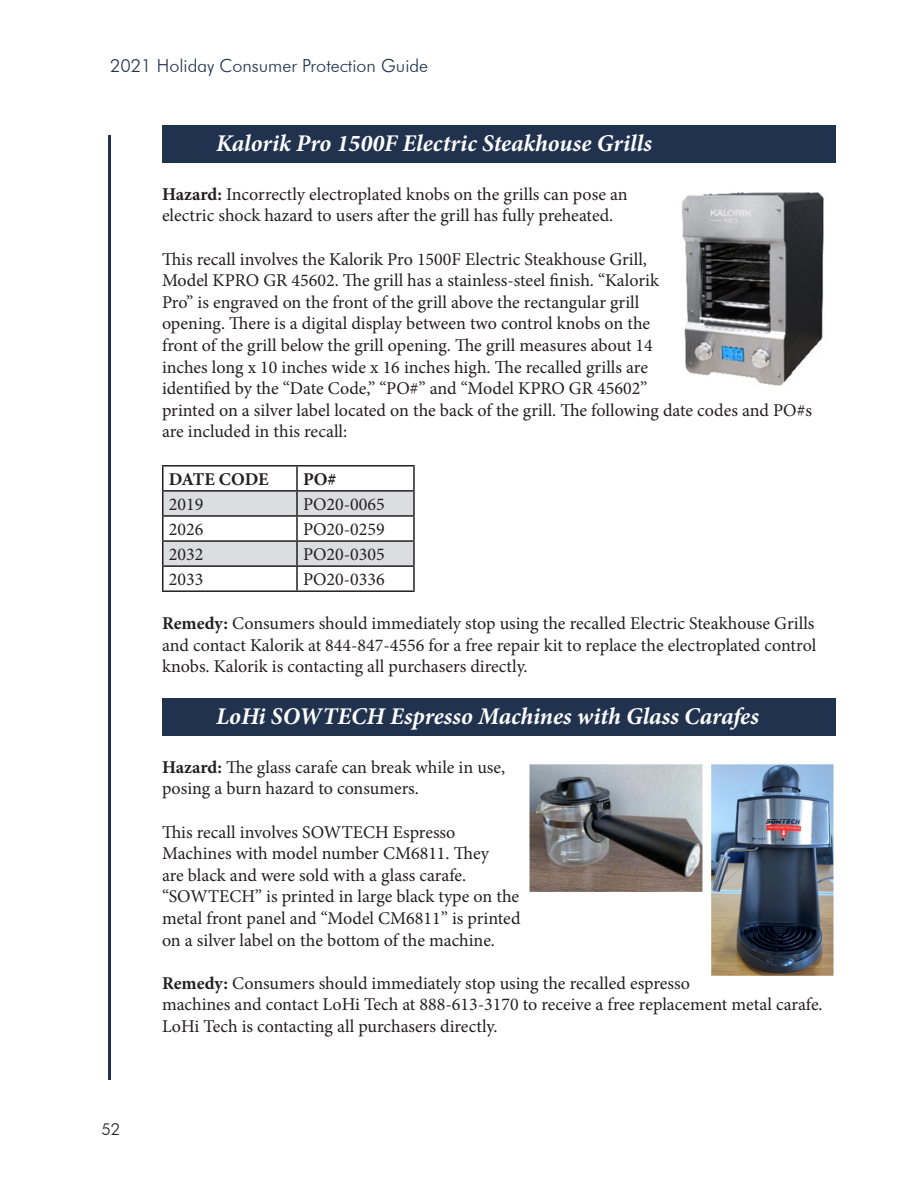
<style>
.page{position:relative;width:918px;height:1188px;background:#fff}
.page>*{position:absolute;margin:0;border:0;box-sizing:border-box;transform-origin:0 0}
.Recalled_Items{font:italic 700 24px "Minion Pro";color:#fff}
.t1{font:18px/21.6px "Minion Pro";color:#231f20}
.t2{font:300 18px "Futura BT";color:#21324f}
.t3{font:700 18px "Minion Pro";letter-spacing:-.015em;color:#231f20}
.t4{font:300 16.5px "Futura BT";color:#231f20}
.s1{font-weight:700}
</style>
<div class="page">
<hr style="left:108px;top:135px;width:3px;height:945px;background:#21324f">
<img style="left:529px;top:764px;width:305px;height:212px">
<div style="left:163px;top:126px;width:673px;height:37px;background:#21324f"></div>
<div style="left:163px;top:699px;width:673px;height:37px;background:#21324f"></div>
<svg style="left:164px;top:492px;width:249px;height:73px"></svg>
<hr style="left:162px;top:465px;width:135px;height:2px;background:#231f20">
<hr style="left:162px;top:467px;width:2px;height:23px;background:#231f20">
<hr style="left:297px;top:465px;width:118px;height:2px;background:#231f20">
<hr style="left:296px;top:467px;width:2px;height:23px;background:#231f20">
<hr style="left:413px;top:467px;width:2px;height:23px;background:#231f20">
<hr style="left:162px;top:490px;width:135px;height:2px;background:#231f20">
<hr style="left:162px;top:492px;width:2px;height:23px;background:#231f20">
<hr style="left:297px;top:490px;width:118px;height:2px;background:#231f20">
<hr style="left:296px;top:492px;width:2px;height:23px;background:#231f20">
<hr style="left:413px;top:492px;width:2px;height:23px;background:#231f20">
<hr style="left:162px;top:515px;width:135px;height:2px;background:#231f20">
<hr style="left:162px;top:517px;width:2px;height:23px;background:#231f20">
<hr style="left:297px;top:515px;width:118px;height:2px;background:#231f20">
<hr style="left:296px;top:517px;width:2px;height:23px;background:#231f20">
<hr style="left:413px;top:517px;width:2px;height:23px;background:#231f20">
<hr style="left:162px;top:540px;width:135px;height:2px;background:#231f20">
<hr style="left:162px;top:542px;width:2px;height:23px;background:#231f20">
<hr style="left:297px;top:540px;width:118px;height:2px;background:#231f20">
<hr style="left:296px;top:542px;width:2px;height:23px;background:#231f20">
<hr style="left:413px;top:542px;width:2px;height:23px;background:#231f20">
<hr style="left:162px;top:565px;width:135px;height:2px;background:#231f20">
<hr style="left:162px;top:567px;width:2px;height:23px;background:#231f20">
<hr style="left:297px;top:565px;width:118px;height:2px;background:#231f20">
<hr style="left:296px;top:567px;width:2px;height:23px;background:#231f20">
<hr style="left:413px;top:567px;width:2px;height:23px;background:#231f20">
<hr style="left:162px;top:590px;width:135px;height:2px;background:#231f20">
<hr style="left:297px;top:590px;width:118px;height:2px;background:#231f20">
<img style="left:681px;top:192px;width:143px;height:194px">
<p class="t2" style="left:110px;top:55px;width:320px">2021 Holiday Consumer Protection Guide</p>
<p class="t4" style="left:101px;top:1119px;width:21px">52</p>
<p class="Recalled_Items" style="left:216px;top:127px;width:438px">Kalorik Pro 1500F Electric Steakhouse Grills</p>
<p class="t1" style="left:162px;top:183px;width:467px"><span class="s1">Hazard:</span> Incorrectly electroplated knobs on the grills can pose an electric shock hazard to users after the grill has fully preheated.</p>
<p class="t1" style="left:162px;top:248px;width:652px">This recall involves the Kalorik Pro 1500F Electric Steakhouse Grill,<br>Model KPRO GR 45602. The grill has a stainless-steel finish. “Kalorik<br>Pro” is engraved on the front of the grill above the rectangular grill<br>opening. There is a digital display between two control knobs on the<br>front of the grill below the grill opening. The grill measures about 14<br>inches long x 10 inches wide x 16 inches high. The recalled grills are<br>identified by the “Date Code,” “PO#” and “Model KPRO GR 45602”<br>printed on a silver label located on the back of the grill. The following date codes and PO#s are included in this recall:</p>
<p class="t3" style="left:169px;top:466px;width:101px">DATE CODE</p>
<p class="t3" style="left:303px;top:466px;width:35px">PO#</p>
<p class="t1" style="left:169px;top:493px;width:36px">2019</p>
<p class="t1" style="left:303px;top:493px;width:83px">PO20-0065</p>
<p class="t1" style="left:169px;top:519px;width:36px">2026</p>
<p class="t1" style="left:303px;top:519px;width:83px">PO20-0259</p>
<p class="t1" style="left:169px;top:544px;width:36px">2032</p>
<p class="t1" style="left:303px;top:544px;width:83px">PO20-0305</p>
<p class="t1" style="left:169px;top:569px;width:36px">2033</p>
<p class="t1" style="left:303px;top:569px;width:83px">PO20-0336</p>
<p class="t1" style="left:162px;top:613px;width:656px;text-align:justify"><span class="s1">Remedy:</span> Consumers should immediately stop using the recalled Electric Steakhouse Grills and contact Kalorik at 844-847-4556 for a free repair kit to replace the electroplated control knobs. Kalorik is contacting all purchasers directly.</p>
<p class="Recalled_Items" style="left:216px;top:699px;width:544px">LoHi SOWTECH Espresso Machines with Glass Carafes</p>
<p class="t1" style="left:162px;top:756px;width:345px"><span class="s1">Hazard:</span> The glass carafe can break while in use, posing a burn hazard to consumers.</p>
<p class="t1" style="left:162px;top:821px;width:360px">This recall involves SOWTECH Espresso Machines with model number CM6811. They<br>are black and were sold with a glass carafe. “SOWTECH” is printed in large black type on the metal front panel and “Model CM6811” is printed on a silver label on the bottom of the machine.</p>
<p class="t1" style="left:162px;top:972px;width:662px"><span class="s1">Remedy:</span> Consumers should immediately stop using the recalled espresso<br>machines and contact LoHi Tech at 888-613-3170 to receive a free replacement metal carafe.<br>LoHi Tech is contacting all purchasers directly.</p>
</div>
